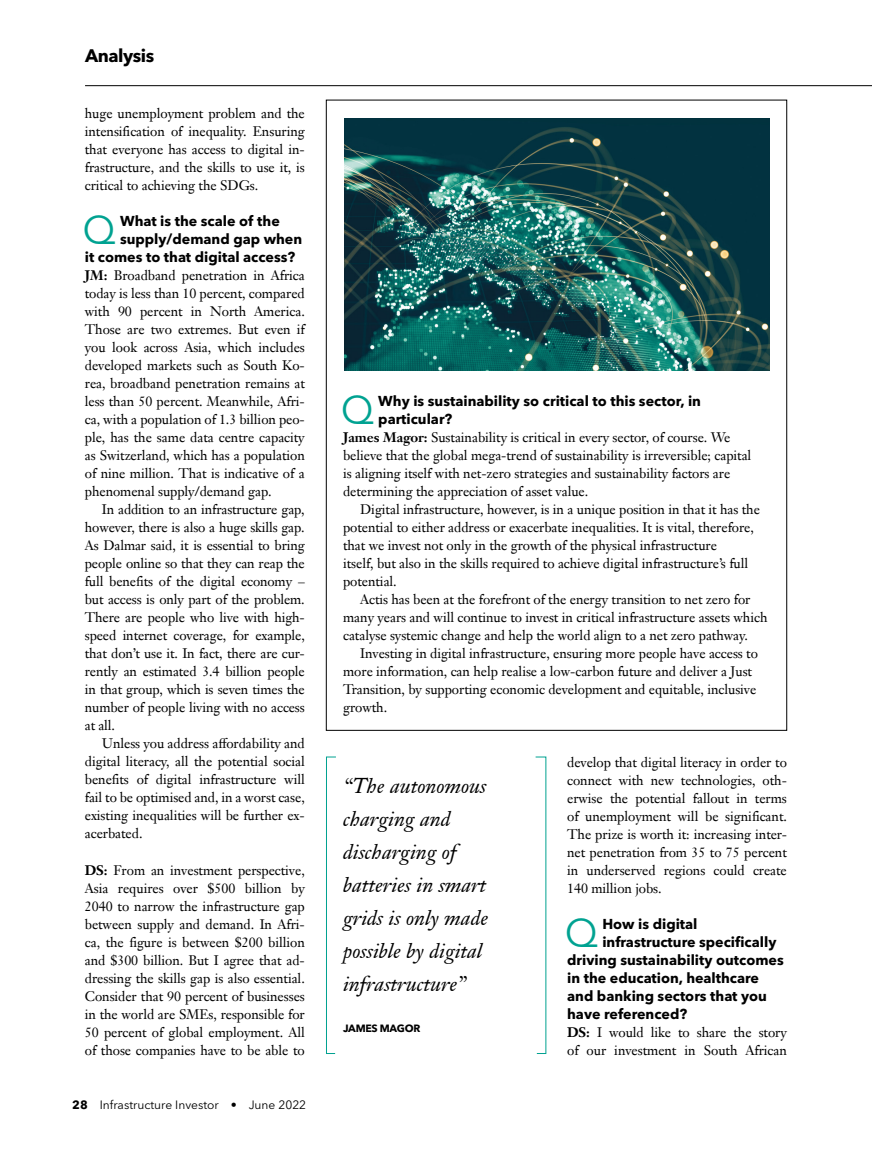
<style>
.page{position:relative;width:872px;height:1149px;background:#fff}
.page>*{position:absolute;margin:0;border:0;box-sizing:border-box;transform-origin:0 0}
.t1{font:39.6px "Avenir Next LT Pro";color:#00a291}
.t2{font:italic 21px/33px "Janson Text LT Pro";color:#000}
.t3{font:700 18px "Avenir Next LT Pro";letter-spacing:-.025em;color:#000}
.t4{font:700 14.25px/18px "Avenir Next LT Pro";color:#000}
.t5{font:13.5px/18px "Janson Text LT Pro";letter-spacing:-.005em;color:#000;text-align:justify}
.t6{font:12px "Avenir Next LT Pro";color:#000}
.t7{font:700 10.5px "Avenir Next LT Pro";letter-spacing:-.025em;color:#000}
.s1{font-weight:700}
</style>
<div class="page">
<hr style="left:85px;top:85px;width:787px;height:1px;background:#000">
<svg style="left:535px;top:756px;width:11px;height:297px"></svg>
<svg style="left:326px;top:756px;width:10px;height:297px"></svg>
<img style="left:344px;top:118px;width:426px;height:252px">
<h3 class="t3" style="left:85px;top:45px;width:71px">Analysis</h3>
<p class="t5" style="left:85px;top:104px;width:221px">huge unemployment problem and the intensification of inequality. Ensuring that everyone has access to digital in&shy;frastructure, and the skills to use it, is critical to achieving the SDGs.</p>
<h1 class="t1" style="left:83px;top:206px;width:35px">Q</h1>
<p class="t4" style="left:120px;top:212px;width:161px">What is the scale of the</p>
<p class="t4" style="left:120px;top:230px;width:184px">supply/demand gap when</p>
<p class="t4" style="left:85px;top:248px;width:212px">it comes to that digital access?</p>
<p class="t5" style="left:85px;top:266px;width:221px"><span class="s1">JM:</span> Broadband penetration in Africa today is less than 10 percent, compared with 90 percent in North America.<br>Those are two extremes. But even if you look across Asia, which includes developed markets such as South Ko&shy;rea, broadband penetration remains at less than 50 percent. Meanwhile, Afri&shy;ca, with a population of 1.3 billion peo&shy;ple, has the same data centre capacity as Switzerland, which has a population of nine million. That is indicative of a phenomenal supply/demand gap.</p>
<p class="t5" style="left:85px;top:500px;width:221px;text-indent:17px">In addition to an infrastructure gap, however, there is also a huge skills gap.<br>As Dalmar said, it is essential to bring people online so that they can reap the full benefits of the digital economy – but access is only part of the problem.<br>There are people who live with high&shy;speed internet coverage, for example, that don’t use it. In fact, there are cur&shy;rently an estimated 3.4 billion people in that group, which is seven times the number of people living with no access at all.</p>
<p class="t5" style="left:85px;top:734px;width:221px;text-indent:17px">Unless you address affordability and digital literacy, all the potential social benefits of digital infrastructure will fail to be optimised and, in a worst case, existing inequalities will be further ex&shy;acerbated.</p>
<p class="t5" style="left:85px;top:860px;width:221px"><span class="s1">DS:</span> From an investment perspective, Asia requires over $500 billion by 2040 to narrow the infrastructure gap between supply and demand. In Afri&shy;ca, the figure is between $200 billion and $300 billion. But I agree that ad&shy;dressing the skills gap is also essential.<br>Consider that 90 percent of businesses in the world are SMEs, responsible for 50 percent of global employment. All of those companies have to be able to</p>
<p class="t6" style="left:72px;top:1097px;width:235px"><span class="s1">28</span> Infrastructure Investor • June 2022</p>
<h1 class="t1" style="left:341px;top:386px;width:35px">Q</h1>
<p class="t4" style="left:378px;top:392px;width:324px">Why is sustainability so critical to this sector, in particular?</p>
<p class="t5" style="left:343px;top:428px;width:410px;text-align:left"><span class="s1">James Magor:</span> Sustainability is critical in every sector, of course. We believe that the global mega-trend of sustainability is irreversible; capital is aligning itself with net-zero strategies and sustainability factors are determining the appreciation of asset value.</p>
<p class="t5" style="left:343px;top:500px;width:418px;text-align:left;text-indent:17px">Digital infrastructure, however, is in a unique position in that it has the potential to either address or exacerbate inequalities. It is vital, therefore, that we invest not only in the growth of the physical infrastructure<br>itself, but also in the skills required to achieve digital infrastructure’s full potential.</p>
<p class="t5" style="left:343px;top:590px;width:426px;text-align:left;text-indent:17px">Actis has been at the forefront of the energy transition to net zero for many years and will continue to invest in critical infrastructure assets which catalyse systemic change and help the world align to a net zero pathway.</p>
<p class="t5" style="left:343px;top:644px;width:416px;text-align:left;text-indent:17px">Investing in digital infrastructure, ensuring more people have access to more information, can help realise a low-carbon future and deliver a Just Transition, by supporting economic development and equitable, inclusive growth.</p>
<h2 class="t2" style="left:343px;top:769px;width:147px">“The autonomous charging and discharging of batteries in smart grids is only made possible by digital infrastructure”</h2>
<p class="t7" style="left:343px;top:1021px;width:79px">JAMES MAGOR</p>
<p class="t5" style="left:567px;top:752px;width:221px">develop that digital literacy in order to connect with new technologies, oth&shy;erwise the potential fallout in terms of unemployment will be significant.<br>The prize is worth it: increasing inter&shy;net penetration from 35 to 75 percent in underserved regions could create 140 million jobs.</p>
<h1 class="t1" style="left:565px;top:908px;width:35px">Q</h1>
<p class="t4" style="left:602px;top:914px;width:97px">How is digital</p>
<p class="t4" style="left:602px;top:932px;width:175px">infrastructure specifically</p>
<p class="t4" style="left:567px;top:950px;width:218px">driving sustainability outcomes</p>
<p class="t4" style="left:567px;top:968px;width:193px">in the education, healthcare</p>
<p class="t4" style="left:567px;top:986px;width:201px">and banking sectors that you</p>
<p class="t4" style="left:567px;top:1004px;width:122px">have referenced?</p>
<p class="t5" style="left:567px;top:1022px;width:221px"><span class="s1">DS:</span> I would like to share the story of our investment in South African</p>
</div>
